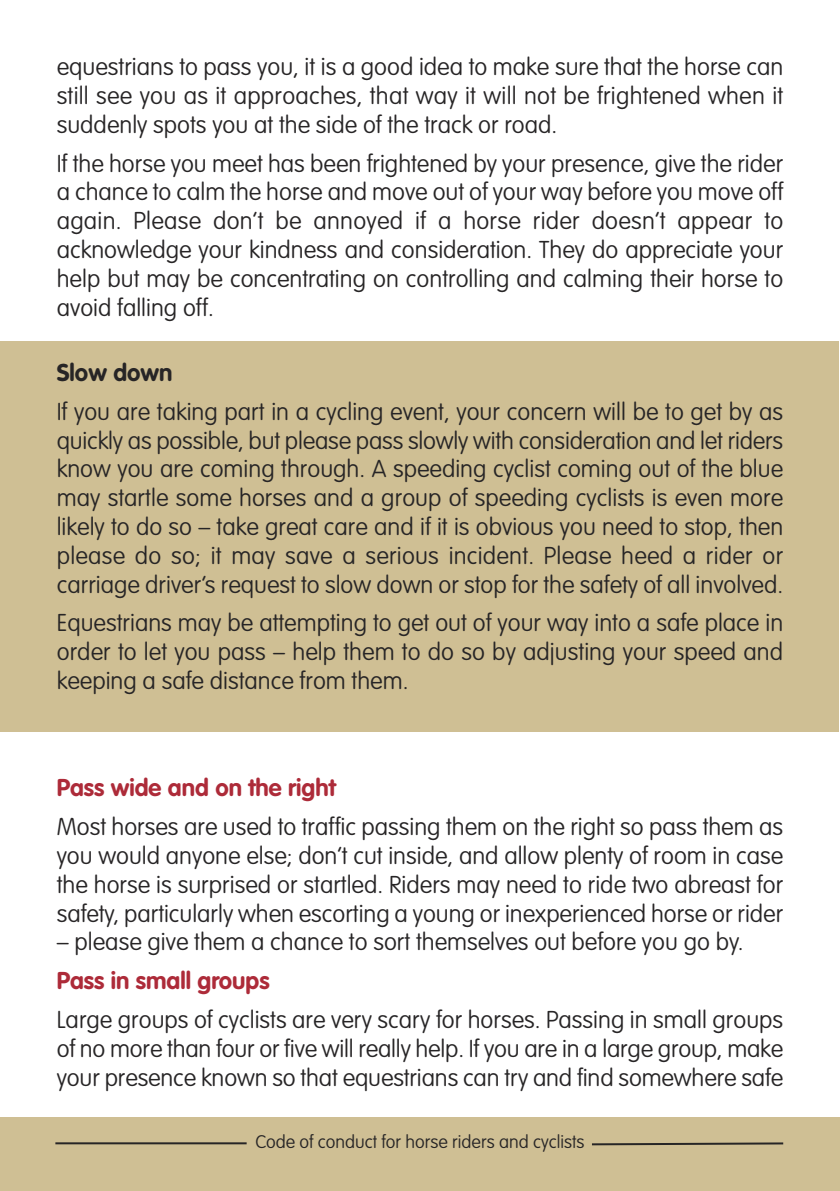
<style>
.page{position:relative;width:840px;height:1191px;background:#fff}
.page>*{position:absolute;margin:0;border:0;box-sizing:border-box;transform-origin:0 0}
.t1{font:100 24px/28.8px "VAG Rounded Std";color:#272526;text-align:justify}
.t2{font:700 24px "VAG Rounded Std";color:#ad2b39}
.t3{font:700 24px "VAG Rounded Std";color:#272526}
.t4{font:100 18px "VAG Rounded Std";color:#272526}
</style>
<div class="page">
<div style="left:0;top:1117px;width:839px;height:74px;background:#cfbf94"></div>
<hr style="left:55px;top:1142px;width:191px;height:2px;background:#272526">
<svg style="left:592px;top:1142px;width:192px;height:4px"></svg>
<div style="left:0;top:341px;width:838px;height:390px;background:#cfbf94"></div>
<p class="t1" style="left:57px;top:54px;width:727px">equestrians to pass you, it is a good idea to make sure that the horse can still see you as it approaches, that way it will not be frightened when it suddenly spots you at the side of the track or road.</p>
<p class="t1" style="left:57px;top:150px;width:727px">If the horse you meet has been frightened by your presence, give the rider a chance to calm the horse and move out of your way before you move off again. Please don’t be annoyed if a horse rider doesn’t appear to acknowledge your kindness and consideration. They do appreciate your help but may be concentrating on controlling and calming their horse to avoid falling off.</p>
<p class="t3" style="left:57px;top:362px;width:117px">Slow down</p>
<p class="t1" style="left:57px;top:399px;width:727px">If you are taking part in a cycling event, your concern will be to get by as quickly as possible, but please pass slowly with consideration and let riders know you are coming through. A speeding cyclist coming out of the blue may startle some horses and a group of speeding cyclists is even more likely to do so – take great care and if it is obvious you need to stop, then please do so; it may save a serious incident. Please heed a rider or carriage driver’s request to slow down or stop for the safety of all involved.</p>
<p class="t1" style="left:57px;top:610px;width:727px">Equestrians may be attempting to get out of your way into a safe place in order to let you pass – help them to do so by adjusting your speed and keeping a safe distance from them.</p>
<p class="t2" style="left:57px;top:778px;width:280px">Pass wide and on the right</p>
<p class="t1" style="left:57px;top:814px;width:727px">Most horses are used to traffic passing them on the right so pass them as you would anyone else; don’t cut inside, and allow plenty of room in case the horse is surprised or startled. Riders may need to ride two abreast for safety, particularly when escorting a young or inexperienced horse or rider</p>
<p class="t1" style="left:57px;top:929px;width:688px">– please give them a chance to sort themselves out before you go by.</p>
<p class="t2" style="left:57px;top:970px;width:214px">Pass in small groups</p>
<p class="t1" style="left:57px;top:1006px;width:727px">Large groups of cyclists are very scary for horses. Passing in small groups of no more than four or five will really help. If you are in a large group, make your presence known so that equestrians can try and find somewhere safe</p>
<p class="t4" style="left:255px;top:1134px;width:330px">Code of conduct for horse riders and cyclists</p>
</div>
